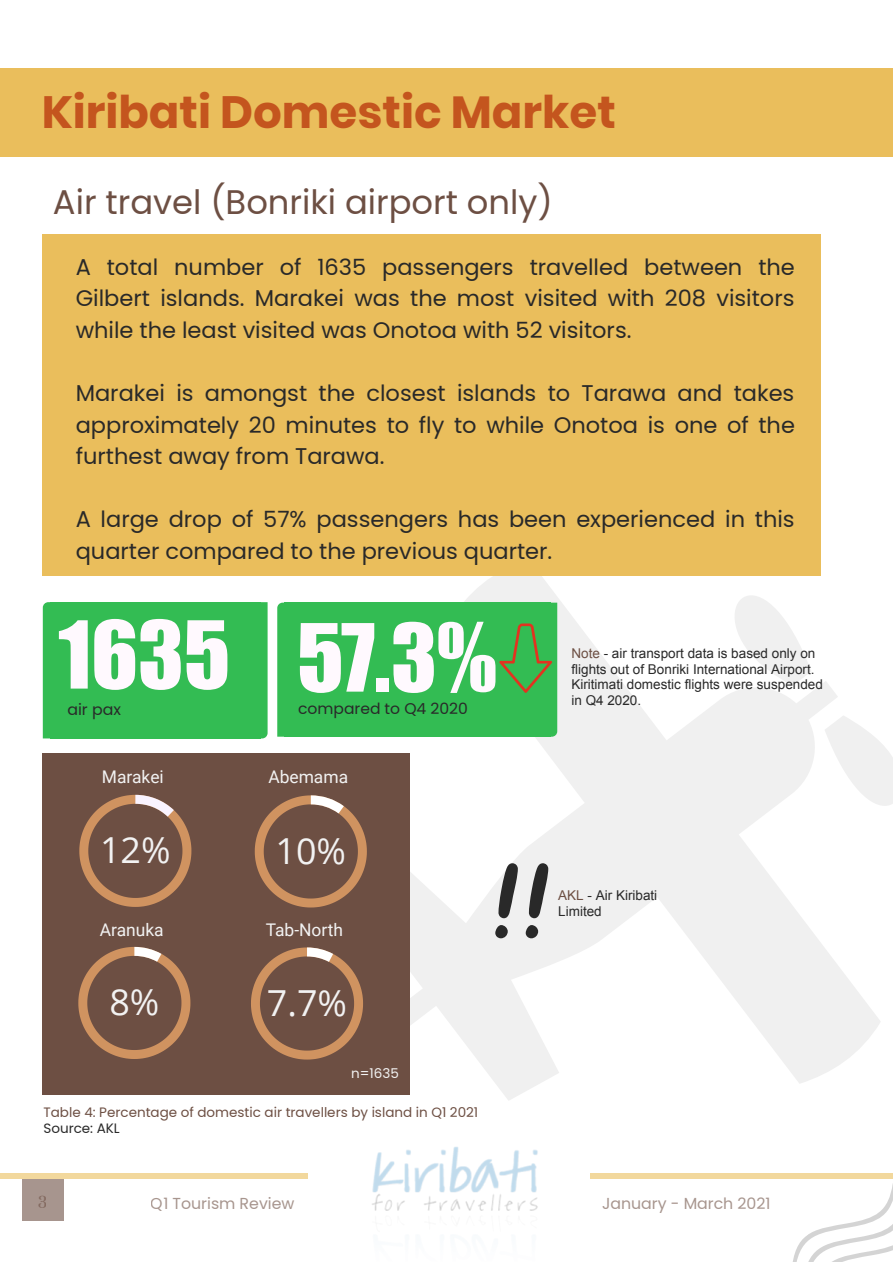
<style>
.page{position:relative;width:893px;height:1262px;background:#fff}
.page>*{position:absolute;margin:0;border:0;box-sizing:border-box;transform-origin:0 0}
.t1{font:112.65px "SF Arch Rival";color:#292929}
.t2{font:86.7px "Impact";color:#fff9fe}
.t3{font:86.4px "Impact";color:#fff9fe}
.t4{font:700 45px "Poppins";color:#c4551e}
.t5{font:35.85px "Open Sans";color:#f2f2f2}
.t6{font:33.75px "Poppins";color:#6d4f43}
.t7{font:22.5px/31.5px "Poppins";color:#292929;text-align:justify}
.t8{font:17.4px "Roboto";color:#f2f2f2}
.t9{font:15.75px "Poppins";color:#6d4f43}
.t10{font:15.75px "Poppins";color:#292929}
.t11{font:15.75px "Libre Baskerville";color:#6d4f43}
.t12{font:15.6px "Poppins";color:#292929}
.t13{font:13.5px/15.8px "Arial";color:#292929}
.t14{font:13.5px "Poppins";color:#6d4f43}
.t15{font:13.5px "Poppins";color:#292929}
.t16{font:13.5px "Poppins";color:#f2f2f2}
.s1{color:#6d4f43}
</style>
<div class="page">
<svg style="left:330px;top:575px;width:562px;height:525px"></svg>
<div style="left:284px;top:602px;width:266px;height:134px;background:#33bc53"></div>
<svg style="left:277px;top:602px;width:7px;height:134px"></svg>
<div style="left:43px;top:234px;width:778px;height:341px;background:#eabe5c"></div>
<div style="left:0;top:68px;width:892px;height:89px;background:#eabe5c"></div>
<div style="left:22px;top:1179px;width:41px;height:42px;background:#a7958e"></div>
<div style="left:0;top:1173px;width:203px;height:5px;background:#f2d89d"></div>
<div style="left:203px;top:1173px;width:104px;height:5px;background:#f2d89d"></div>
<img style="left:372px;top:1146px;width:166px;height:64px">
<div style="left:590px;top:1173px;width:209px;height:5px;background:#f2d89d"></div>
<svg style="left:783px;top:1173px;width:109px;height:88px"></svg>
<svg style="left:499px;top:602px;width:58px;height:134px"></svg>
<div style="left:51px;top:602px;width:209px;height:136px;background:#33bc53"></div>
<svg style="left:260px;top:602px;width:7px;height:136px"></svg>
<svg style="left:43px;top:602px;width:8px;height:136px"></svg>
<div style="left:43px;top:753px;width:367px;height:341px;background:#6d4f43"></div>
<svg style="left:79px;top:794px;width:112px;height:113px"></svg>
<svg style="left:254px;top:795px;width:113px;height:112px"></svg>
<svg style="left:78px;top:946px;width:112px;height:113px"></svg>
<svg style="left:251px;top:947px;width:112px;height:112px"></svg>
<h3 class="t4" style="left:42px;top:81px;width:575px">Kiribati Domestic Market</h3>
<h3 class="t6" style="left:53px;top:187px;width:501px">Air travel (Bonriki airport only)</h3>
<p class="t7" style="left:76px;top:252px;width:720px">A total number of 1635 passengers travelled between the Gilbert islands. Marakei was the most visited with 208 visitors while the least visited was Onotoa with 52 visitors.</p>
<p class="t7" style="left:76px;top:378px;width:720px">Marakei is amongst the closest islands to Tarawa and takes approximately 20 minutes to fly to while Onotoa is one of the furthest away from Tarawa.</p>
<p class="t7" style="left:76px;top:504px;width:720px">A large drop of 57% passengers has been experienced in this quarter compared to the previous quarter.</p>
<h3 class="t3" style="left:58px;top:587px;width:173px">1635</h3>
<p class="t10" style="left:67px;top:702px;width:55px">air pax</p>
<p class="t12" style="left:298px;top:702px;width:171px">compared to Q4 2020</p>
<h2 class="t2" style="left:297px;top:590px;width:201px">57.3%</h2>
<p class="t8" style="left:102px;top:767px;width:63px">Marakei</p>
<p class="t8" style="left:268px;top:767px;width:81px">Abemama</p>
<p class="t13" style="left:571px;top:645px;width:253px"><span class="s1">Note</span> - air transport data is based only on flights out of Bonriki International Airport.<br>Kiritimati domestic flights were suspended in Q4 2020.</p>
<h3 class="t5" style="left:100px;top:825px;width:72px">12%</h3>
<h3 class="t5" style="left:275px;top:825px;width:72px">10%</h3>
<p class="t8" style="left:100px;top:919px;width:65px">Aranuka</p>
<p class="t8" style="left:266px;top:919px;width:79px">Tab-North</p>
<h3 class="t5" style="left:109px;top:977px;width:52px">8%</h3>
<h3 class="t5" style="left:267px;top:977px;width:82px">7.7%</h3>
<h1 class="t1" style="left:491px;top:824px;width:62px">!!</h1>
<p class="t13" style="left:558px;top:887px;width:101px"><span class="s1">AKL</span> - Air Kiribati<br>Limited</p>
<p class="t16" style="left:351px;top:1067px;width:49px">n=1635</p>
<p class="t14" style="left:44px;top:1106px;width:436px">Table 4: Percentage of domestic air travellers by island in Q1 2021</p>
<p class="t15" style="left:44px;top:1122px;width:78px">Source: AKL</p>
<p class="t11" style="left:37px;top:1192px;width:11px">3</p>
<p class="t9" style="left:151px;top:1196px;width:145px">Q1 Tourism Review</p>
<p class="t9" style="left:602px;top:1196px;width:170px">January - March 2021</p>
</div>
